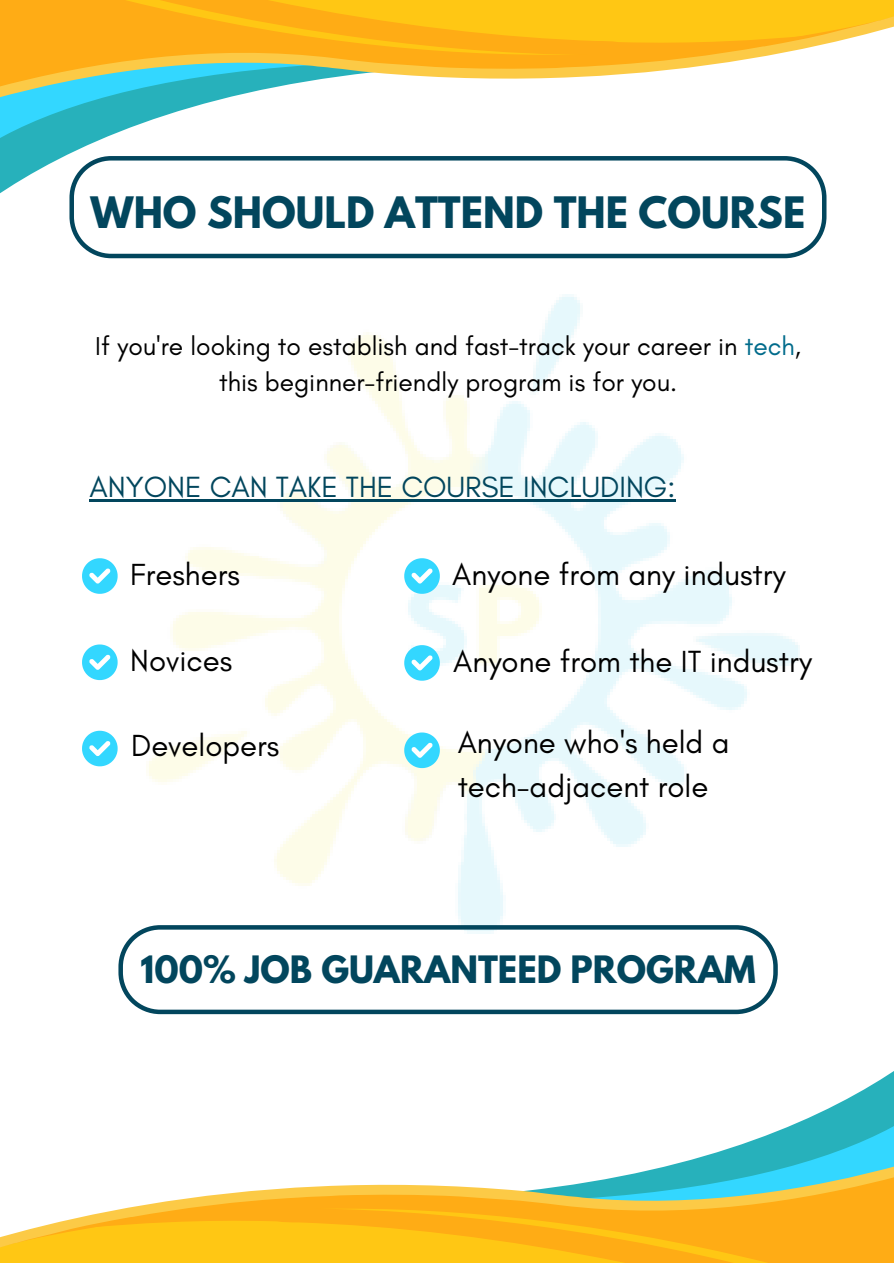
<style>
.page{position:relative;width:894px;height:1264px;background:#fff}
.page>*{position:absolute;margin:0;border:0;box-sizing:border-box;transform-origin:0 0}
.t1{font:700 38.4px "League Spartan";color:#02465d}
.t2{font:700 33.45px "League Spartan";color:#02465d}
.t3{font:31.05px/43.2px "Glacial Indifference";color:#000}
.t4{font:29.7px "Glacial Indifference";color:#02465d}
.t5{font:26.25px/36px "Glacial Indifference";color:#000;text-align:center}
.s1{color:#006b8b}
</style>
<div class="page">
<img style="left:95px;top:258px;width:705px;height:722px">
<svg style="left:0;top:142px;width:95px;height:52px;fill:#27b1bb"></svg>
<svg style="left:0;top:99px;width:222px;height:43px;fill:#2cb8c3"></svg>
<svg style="left:0;top:1px;width:893px;height:98px"></svg>
<svg style="left:69px;top:156px;width:756px;height:102px"></svg>
<svg style="left:804px;top:1071px;width:89px;height:49px"></svg>
<svg style="left:675px;top:1120px;width:218px;height:44px;fill:#28b2bc"></svg>
<svg style="left:0;top:1164px;width:893px;height:98px"></svg>
<hr style="left:89px;top:499px;width:586px;height:2px;background:#02465d">
<svg style="left:82px;top:558px;width:36px;height:36px"></svg>
<svg style="left:82px;top:644px;width:36px;height:36px"></svg>
<svg style="left:82px;top:730px;width:36px;height:36px"></svg>
<svg style="left:404px;top:732px;width:35px;height:36px"></svg>
<svg style="left:404px;top:558px;width:35px;height:36px"></svg>
<svg style="left:404px;top:645px;width:35px;height:35px"></svg>
<svg style="left:118px;top:925px;width:659px;height:89px"></svg>
<p class="t1" style="left:91px;top:193px;width:716px">WHO SHOULD ATTEND THE COURSE</p>
<h1 class="t5" style="left:95px;top:327px;width:707px">If you're looking to establish and fast-track your career in <span class="s1">tech</span>, this beginner-friendly program is for you.</h1>
<p class="t4" style="left:89px;top:468px;width:587px">ANYONE CAN TAKE THE COURSE INCLUDING:</p>
<h3 class="t3" style="left:130px;top:553px;width:111px">Freshers</h3>
<p class="t3" style="left:452px;top:553px;width:335px">Anyone from any industry</p>
<h3 class="t3" style="left:130px;top:638px;width:103px">Novices</h3>
<h3 class="t3" style="left:453px;top:639px;width:360px">Anyone from the IT industry</h3>
<p class="t3" style="left:131px;top:724px;width:150px">Developers</p>
<h3 class="t3" style="left:457px;top:720px;width:273px">Anyone who's held a tech-adjacent role</h3>
<p class="t2" style="left:140px;top:953px;width:616px">100% JOB GUARANTEED PROGRAM</p>
</div>
